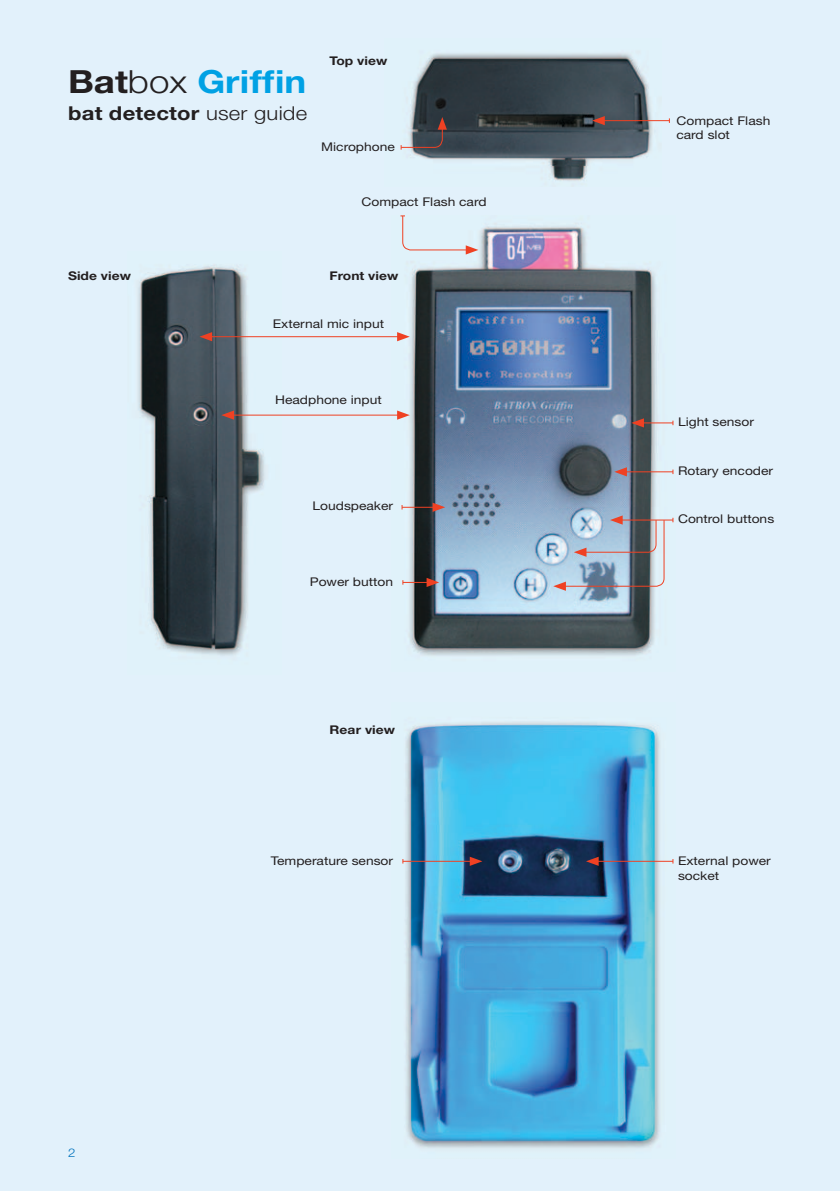
<style>
.page{position:relative;width:840px;height:1191px;background:#fff}
.page>*{position:absolute;margin:0;border:0;box-sizing:border-box;transform-origin:0 0}
.t1{font:700 32px "Helvetica Neue";color:#00a1e4;scale:1.15 1}
.t2{font:700 19.2px "Helvetica Neue";letter-spacing:.01em;color:#231f20;scale:1.15 1}
.t3{font:12px/14.4px "Helvetica Neue";color:#231f20;scale:1.15 1}
.t4{font:700 12px "Helvetica Neue";color:#231f20;scale:1.15 1}
.t5{font:300 12px "Helvetica Neue";color:#0072bc;scale:1.1 1}
.s1{color:#231f20}
.s2{font-weight:300;color:#231f20}
.s3{font-weight:300}
</style>
<div class="page">
<div style="left:0;top:0;width:839px;height:1191px;background:#e2f1fb"></div>
<img style="left:402px;top:722px;width:272px;height:427px">
<img style="left:138px;top:264px;width:143px;height:392px">
<img style="left:410px;top:53px;width:250px;height:128px">
<img style="left:391px;top:223px;width:283px;height:433px">
<svg style="left:400px;top:215px;width:78px;height:39px"></svg>
<hr style="left:601px;top:120px;width:68px;height:1px;background:#ef4123">
<svg style="left:591px;top:116px;width:13px;height:9px"></svg>
<svg style="left:400px;top:117px;width:46px;height:33px"></svg>
<hr style="left:619px;top:519px;width:53px;height:1px;background:#ef4123">
<hr style="left:623px;top:471px;width:49px;height:1px;background:#ef4123">
<svg style="left:614px;top:467px;width:12px;height:9px"></svg>
<hr style="left:640px;top:422px;width:32px;height:1px;background:#ef4123">
<svg style="left:631px;top:418px;width:12px;height:9px"></svg>
<svg style="left:553px;top:515px;width:111px;height:76px;background:#9ca9b7"></svg>
<hr style="left:209px;top:336px;width:191px;height:1px;background:#ef4123">
<svg style="left:199px;top:332px;width:13px;height:9px"></svg>
<svg style="left:397px;top:332px;width:12px;height:9px"></svg>
<hr style="left:231px;top:414px;width:169px;height:1px;background:#ef4123">
<svg style="left:221px;top:410px;width:13px;height:10px"></svg>
<svg style="left:397px;top:410px;width:12px;height:10px"></svg>
<hr style="left:402px;top:507px;width:33px;height:1px;background:#ef4123">
<svg style="left:432px;top:502px;width:13px;height:10px"></svg>
<svg style="left:402px;top:578px;width:37px;height:9px"></svg>
<hr style="left:595px;top:860px;width:77px;height:1px;background:#ef4123">
<svg style="left:585px;top:856px;width:13px;height:10px"></svg>
<hr style="left:402px;top:860px;width:70px;height:1px;background:#ef4123">
<svg style="left:469px;top:856px;width:13px;height:10px"></svg>
<h1 class="t1" style="left:68px;top:62px;width:209px"><span class="s1">Bat</span><span class="s2">box</span> Griffin</h1>
<h2 class="t2" style="left:68px;top:101px;width:209px">bat detector <span class="s3">user guide</span></h2>
<p class="t4" style="left:329px;top:54px;width:52px">Top view</p>
<p class="t3" style="left:321px;top:139px;width:66px">Microphone</p>
<p class="t3" style="left:361px;top:194px;width:110px">Compact Flash card</p>
<p class="t4" style="left:68px;top:268px;width:56px">Side view</p>
<p class="t4" style="left:329px;top:268px;width:61px">Front view</p>
<p class="t3" style="left:273px;top:316px;width:98px">External mic input</p>
<p class="t3" style="left:275px;top:393px;width:94px">Headphone input</p>
<p class="t3" style="left:312px;top:498px;width:72px">Loudspeaker</p>
<p class="t3" style="left:309px;top:575px;width:74px">Power button</p>
<p class="t4" style="left:329px;top:722px;width:58px">Rear view</p>
<p class="t5" style="left:68px;top:1144px;width:8px">2</p>
<p class="t3" style="left:271px;top:853px;width:108px">Temperature sensor</p>
<p class="t3" style="left:676px;top:113px;width:83px">Compact Flash card slot</p>
<p class="t3" style="left:677px;top:414px;width:68px">Light sensor</p>
<p class="t3" style="left:677px;top:463px;width:84px">Rotary encoder</p>
<p class="t3" style="left:677px;top:511px;width:85px">Control buttons</p>
<p class="t3" style="left:677px;top:853px;width:82px">External power socket</p>
</div>
